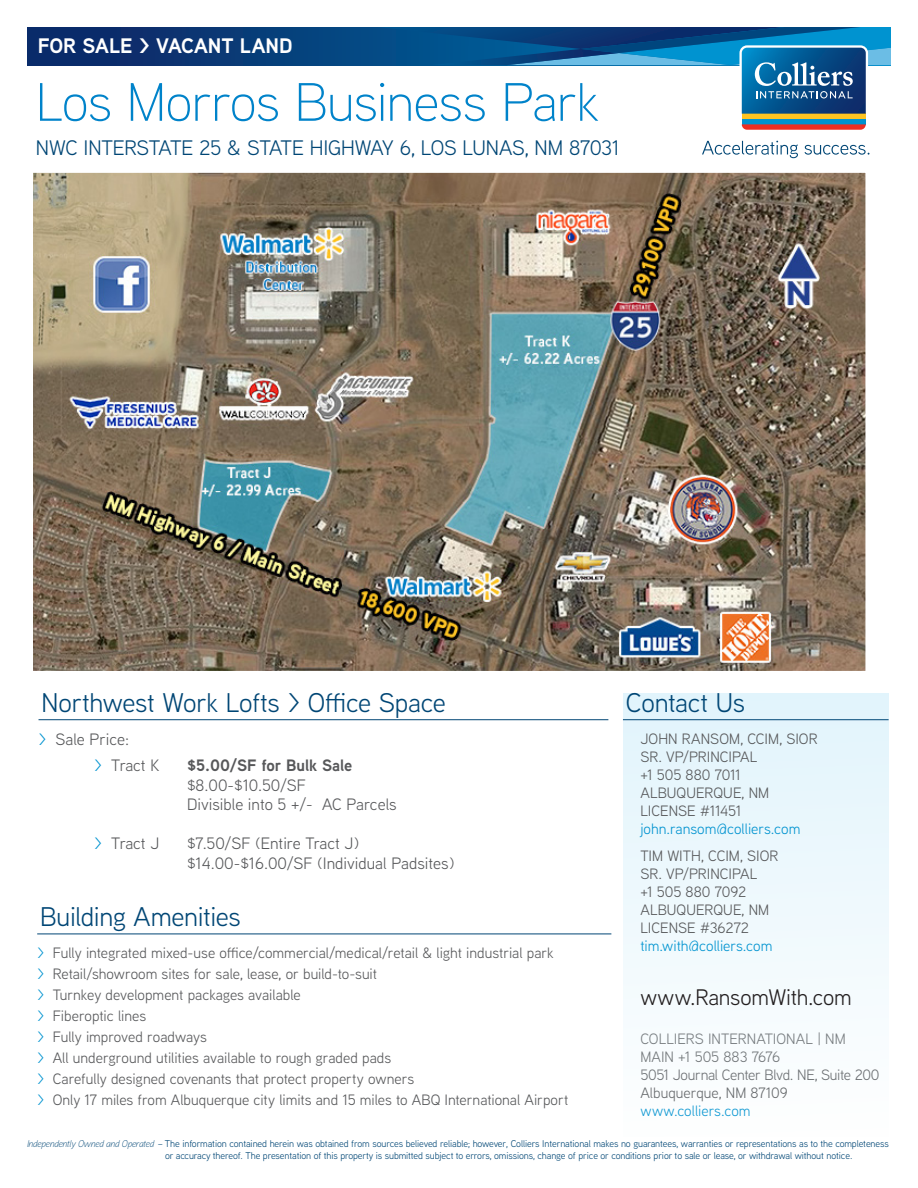
<style>
.page{position:relative;width:918px;height:1188px;background:#fff}
.page>*{position:absolute;margin:0;border:0;box-sizing:border-box;transform-origin:0 0}
.Property_Headline{font:300 54px "Aaux Next";letter-spacing:-.015em;color:#0083ca}
.Subheads{font:27px "Aaux Next";letter-spacing:-.015em;color:#004675}
.Contact{font:22.5px "Aaux Next";letter-spacing:-.005em;color:#231f20}
.Property_Type_Lease{font:21px "Aaux Next";letter-spacing:-.015em;color:#004675}
.Property_Type_Lease-2{font:700 21px "Aaux Next";color:#fff}
.grey_body{font:16.5px "Aaux Next";color:#57585a}
.grey_body-2{font:700 16.5px "Aaux Next";color:#57585a}
.Body_80_K{font:15px "Aaux Next";letter-spacing:-.005em;color:#57585a}
.Contact-2{font:15px/18px "Aaux Next";letter-spacing:-.005em;color:#57585a}
.t1{font:15px "Aaux Next";letter-spacing:-.005em;color:#0093d0}
.t2{font:9.75px/11.7px "Aaux Next";letter-spacing:-.01em;color:#004675}
.s1{color:#0093d0}
.s2{font-weight:300;font-style:italic}
</style>
<div class="page">
<svg style="left:27px;top:27px;width:350px;height:38px;background:#083774"></svg>
<svg style="left:702px;top:141px;width:96px;height:17px"></svg>
<svg style="left:805px;top:145px;width:65px;height:10px"></svg>
<svg style="left:377px;top:27px;width:514px;height:103px"></svg>
<div style="left:623px;top:693px;width:266px;height:443px;background:linear-gradient(to right,#eff9fd,#f0f9fd)"></div>
<hr style="left:623px;top:719px;width:266px;height:1px;background:#004675">
<hr style="left:37px;top:934px;width:574px;height:1px;background:#004675">
<hr style="left:39px;top:719px;width:569px;height:1px;background:#004675">
<img style="left:34px;top:174px;width:830px;height:496px">
<div style="left:27px;top:167px;width:844px;height:510px;border:6px solid #fff"></div>
<p class="Property_Type_Lease-2" style="left:38px;top:31px;width:256px">FOR SALE &gt; VACANT LAND</p>
<p class="Property_Headline" style="left:36px;top:66px;width:565px">Los Morros Business Park</p>
<p class="Property_Type_Lease" style="left:36px;top:134px;width:585px">NWC INTERSTATE 25 &amp; STATE HIGHWAY 6, LOS LUNAS, NM 87031</p>
<p class="Subheads" style="left:42px;top:684px;width:406px">Northwest Work Lofts &gt; Office Space</p>
<p class="grey_body" style="left:39px;top:728px;width:92px"><span class="s1">&gt;</span> Sale Price:</p>
<p class="grey_body" style="left:94px;top:754px;width:67px"><span class="s1">&gt;</span> Tract K</p>
<p class="grey_body-2" style="left:187px;top:754px;width:167px">$5.00/SF for Bulk Sale</p>
<p class="grey_body" style="left:187px;top:774px;width:120px">$8.00-$10.50/SF</p>
<p class="grey_body" style="left:187px;top:793px;width:211px">Divisible into 5 +/- AC Parcels</p>
<p class="grey_body" style="left:94px;top:832px;width:67px"><span class="s1">&gt;</span> Tract J</p>
<p class="grey_body" style="left:187px;top:832px;width:174px">$7.50/SF (Entire Tract J)</p>
<p class="grey_body" style="left:187px;top:852px;width:269px">$14.00-$16.00/SF (Individual Padsites)</p>
<p class="Subheads" style="left:40px;top:898px;width:202px">Building Amenities</p>
<p class="Body_80_K" style="left:37px;top:942px;width:518px"><span class="s1">&gt;</span> Fully integrated mixed-use office/commercial/medical/retail &amp; light industrial park</p>
<p class="Body_80_K" style="left:37px;top:963px;width:341px"><span class="s1">&gt;</span> Retail/showroom sites for sale, lease, or build-to-suit</p>
<p class="Body_80_K" style="left:37px;top:984px;width:265px"><span class="s1">&gt;</span> Turnkey development packages available</p>
<p class="Body_80_K" style="left:37px;top:1005px;width:110px"><span class="s1">&gt;</span> Fiberoptic lines</p>
<p class="Body_80_K" style="left:37px;top:1026px;width:171px"><span class="s1">&gt;</span> Fully improved roadways</p>
<p class="Body_80_K" style="left:37px;top:1047px;width:356px"><span class="s1">&gt;</span> All underground utilities available to rough graded pads</p>
<p class="Body_80_K" style="left:37px;top:1068px;width:379px"><span class="s1">&gt;</span> Carefully designed covenants that protect property owners</p>
<p class="Body_80_K" style="left:37px;top:1089px;width:533px"><span class="s1">&gt;</span> Only 17 miles from Albuquerque city limits and 15 miles to ABQ International Airport</p>
<p class="Subheads" style="left:626px;top:684px;width:121px">Contact Us</p>
<p class="Contact-2" style="left:640px;top:729px;width:179px">JOHN RANSOM, CCIM, SIOR<br>SR. VP/PRINCIPAL<br>+1 505 880 7011<br>ALBUQUERQUE, NM<br>LICENSE #11451 <span class="s1">john.ransom@colliers.com</span></p>
<p class="Contact-2" style="left:640px;top:846px;width:140px">TIM WITH, CCIM, SIOR<br>SR. VP/PRINCIPAL<br>+1 505 880 7092<br>ALBUQUERQUE, NM<br>LICENSE #36272 <span class="s1">tim.with@colliers.com</span></p>
<p class="Contact" style="left:640px;top:982px;width:213px">www.RansomWith.com</p>
<p class="Contact-2" style="left:640px;top:1029px;width:241px">COLLIERS INTERNATIONAL | NM<br>MAIN +1 505 883 7676<br>5051 Journal Center Blvd. NE, Suite 200<br>Albuquerque, NM 87109</p>
<p class="t1" style="left:640px;top:1101px;width:112px">www.colliers.com</p>
<p class="t2" style="left:165px;top:1138px;width:725px;text-indent:-138px"><span class="s2">Independently Owned and Operated</span> – The information contained herein was obtained from sources believed reliable; however, Colliers International makes no guarantees, warranties or representations as to the completeness or accuracy thereof. The presentation of this property is submitted subject to errors, omissions, change of price or conditions prior to sale or lease, or withdrawal without notice.</p>
</div>
